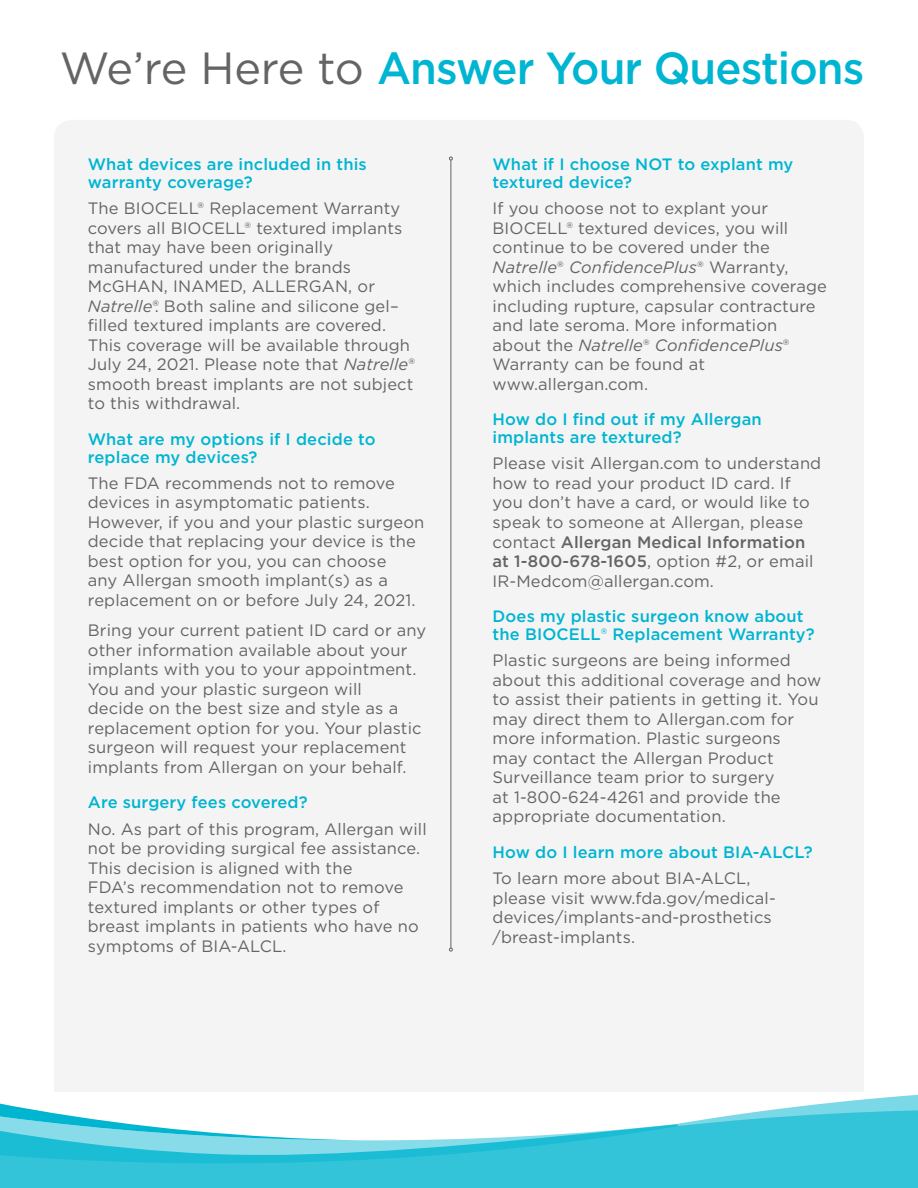
<style>
.page{position:relative;width:918px;height:1188px;background:#fff}
.page>*{position:absolute;margin:0;border:0;box-sizing:border-box;transform-origin:0 0}
.t1{font:500 45px "Gotham";letter-spacing:-.02em;color:#00b5d1;scale:.96 1}
.t2{font:16.5px/19.5px "Gotham";letter-spacing:.01em;color:#636466}
.t3{font:500 16.5px/18px "Gotham";letter-spacing:.01em;color:#00b5d1}
.s1{font-weight:400;color:#636466}
.s2{font-style:italic}
.s3{font-weight:500}
.s4{font-weight:400}
</style>
<div class="page">
<div style="left:0;top:1124px;width:678px;height:64px;background:#33c4da"></div>
<svg style="left:678px;top:1094px;width:240px;height:94px;background:#57cee0"></svg>
<svg style="left:0;top:1103px;width:677px;height:60px"></svg>
<div style="left:54px;top:120px;width:810px;height:971px;background:#f4f4f5"></div>
<hr style="left:451px;top:160px;width:1px;height:788px;background:#636466">
<svg style="left:449px;top:157px;width:4px;height:3px"></svg>
<svg style="left:449px;top:948px;width:4px;height:3px"></svg>
<h1 class="t1" style="left:60px;top:39px;width:840px"><span class="s1">We’re Here to</span> Answer Your Questions</h1>
<p class="t3" style="left:88px;top:155px;width:280px">What devices are included in this warranty coverage?</p>
<p class="t2" style="left:88px;top:198px;width:329px">The BIOCELL® Replacement Warranty covers all BIOCELL® textured implants that may have been originally manufactured under the brands McGHAN, INAMED, ALLERGAN, or <span class="s2">Natrelle</span>®. Both saline and silicone gel– filled textured implants are covered.<br>This coverage will be available through July 24, 2021. Please note that <span class="s2">Natrelle</span>® smooth breast implants are not subject to this withdrawal.</p>
<p class="t3" style="left:88px;top:430px;width:289px">What are my options if I decide to replace my devices?</p>
<p class="t2" style="left:88px;top:473px;width:338px">The FDA recommends not to remove devices in asymptomatic patients.<br>However, if you and your plastic surgeon decide that replacing your device is the best option for you, you can choose<br>any Allergan smooth implant(s) as a replacement on or before July 24, 2021.</p>
<p class="t2" style="left:88px;top:620px;width:340px">Bring your current patient ID card or any other information available about your implants with you to your appointment.<br>You and your plastic surgeon will<br>decide on the best size and style as a replacement option for you. Your plastic surgeon will request your replacement implants from Allergan on your behalf.</p>
<p class="t3" style="left:88px;top:793px;width:221px">Are surgery fees covered?</p>
<p class="t2" style="left:88px;top:819px;width:340px">No. As part of this program, Allergan will not be providing surgical fee assistance.<br>This decision is aligned with the<br>FDA’s recommendation not to remove textured implants or other types of breast implants in patients who have no symptoms of BIA-ALCL.</p>
<p class="t3" style="left:493px;top:155px;width:302px">What if I choose NOT to explant my textured device?</p>
<p class="t2" style="left:493px;top:198px;width:336px">If you choose not to explant your BIOCELL® textured devices, you will continue to be covered under the <span class="s2">Natrelle</span>® <span class="s2">ConfidencePlus</span>® Warranty, which includes comprehensive coverage including rupture, capsular contracture and late seroma. More information about the <span class="s2">Natrelle</span>® <span class="s2">ConfidencePlus</span>® Warranty can be found at www.allergan.com.</p>
<p class="t3" style="left:493px;top:410px;width:271px">How do I find out if my Allergan implants are textured?</p>
<p class="t2" style="left:493px;top:454px;width:330px">Please visit Allergan.com to understand how to read your product ID card. If you don’t have a card, or would like to speak to someone at Allergan, please contact <span class="s3">Allergan Medical Information at 1-800-678-1605</span>, option #2, or email IR-Medcom@allergan.com.</p>
<p class="t3" style="left:493px;top:607px;width:324px">Does my plastic surgeon know about the BIOCELL<span class="s4">®</span> Replacement Warranty?</p>
<p class="t2" style="left:493px;top:650px;width:330px">Plastic surgeons are being informed about this additional coverage and how to assist their patients in getting it. You may direct them to Allergan.com for more information. Plastic surgeons<br>may contact the Allergan Product Surveillance team prior to surgery<br>at 1-800-624-4261 and provide the appropriate documentation.</p>
<p class="t3" style="left:493px;top:843px;width:322px">How do I learn more about BIA-ALCL?</p>
<p class="t2" style="left:493px;top:868px;width:285px">To learn more about BIA-ALCL, please visit www.fda.gov/medical&shy;devices/implants-and-prosthetics /breast-implants.</p>
</div>
